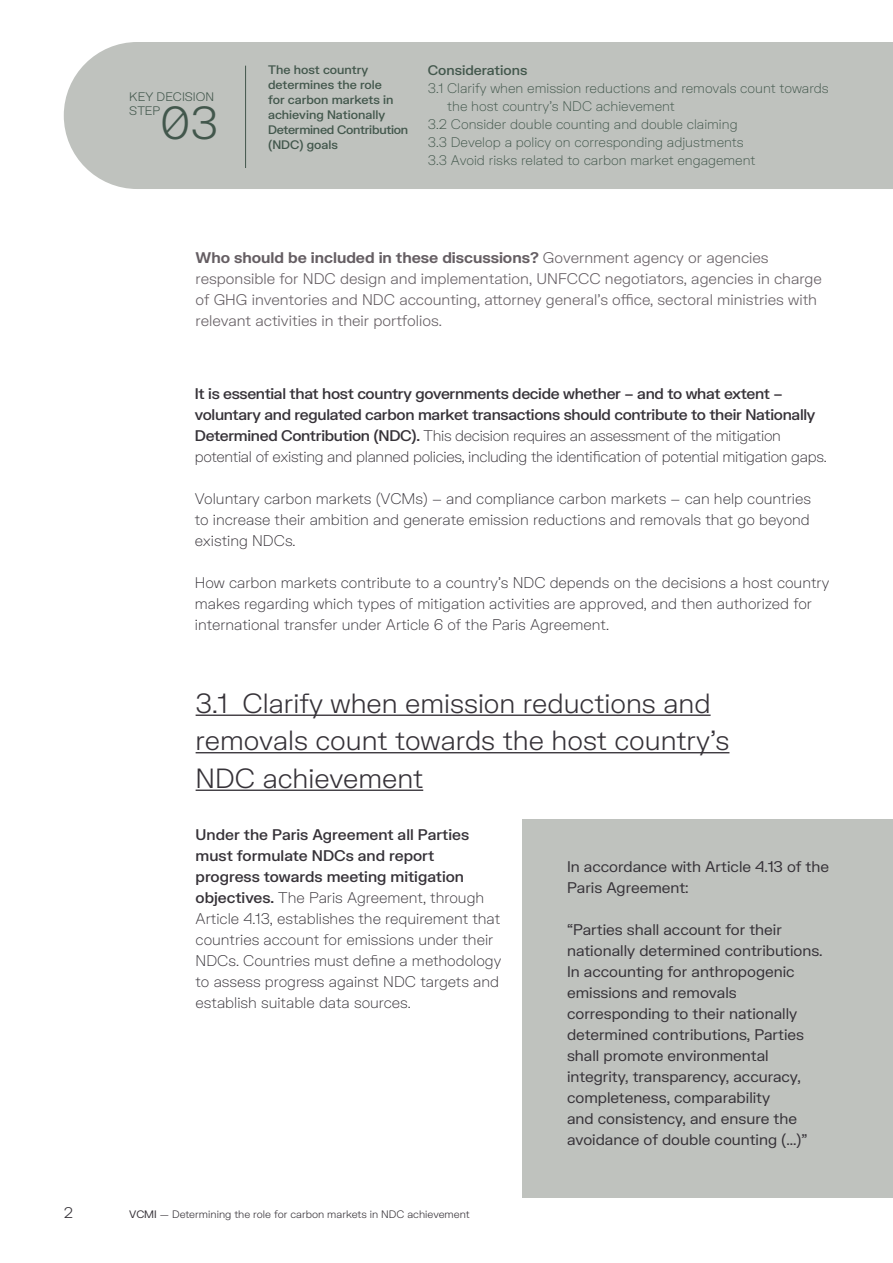
<style>
.page{position:relative;width:893px;height:1263px;background:#fff}
.page>*{position:absolute;margin:0;border:0;box-sizing:border-box;transform-origin:0 0}
.t1{font:300 45px "FK Grotesk";color:#42574c}
.t2{font:300 27px/37.5px "FK Grotesk";color:#363238}
.t3{font:100 15px/21px "FK Grotesk";color:#363238}
.t4{font:15px/21px "FK Grotesk";color:#363238}
.t5{font:500 15px/21px "FK Grotesk";letter-spacing:-.02em;color:#363238}
.t6{font:300 15px/21px "FK Grotesk";color:#655e63}
.t7{font:300 15px "FK Grotesk";color:#363238}
.t8{font:100 13.5px "FK Grotesk";color:#42574c}
.t9{font:500 13.5px "FK Grotesk";color:#42574c}
.t10{font:500 12px/15px "FK Grotesk";color:#42574c}
.t11{font:300 12px/14.4px "FK Grotesk";color:#42574c}
.t12{font:300 10.5px "FK Grotesk";color:#363238}
.s1{font-weight:700}
.s2{font-weight:100}
.s3{font-weight:500}
.s4{font-weight:400}
</style>
<div class="page">
<hr style="left:196px;top:714px;width:515px;height:2px;background:#363238">
<hr style="left:196px;top:752px;width:533px;height:1px;background:#363238">
<hr style="left:196px;top:789px;width:227px;height:2px;background:#363238">
<div style="left:522px;top:819px;width:371px;height:378px;background:#bfc2be"></div>
<div style="left:64px;top:42px;width:829px;height:147px;background:#bfc2be"></div>
<hr style="left:245px;top:66px;width:1px;height:102px;background:#42574c">
<p class="t11" style="left:129px;top:88px;width:86px">KEY DECISION<br>STEP</p>
<h1 class="t1" style="left:160px;top:89px;width:60px">03</h1>
<p class="t10" style="left:268px;top:62px;width:142px">The host country determines the role<br>for carbon markets in achieving Nationally<br>Determined Contribution (NDC) goals</p>
<p class="t9" style="left:428px;top:60px;width:101px">Considerations</p>
<p class="t8" style="left:428px;top:78px;width:402px">3.1 Clarify when emission reductions and removals count towards</p>
<p class="t8" style="left:447px;top:96px;width:229px">the host country’s NDC achievement</p>
<p class="t8" style="left:428px;top:114px;width:311px">3.2 Consider double counting and double claiming</p>
<p class="t8" style="left:428px;top:132px;width:317px">3.3 Develop a policy on corresponding adjustments</p>
<p class="t8" style="left:428px;top:150px;width:329px">3.3 Avoid risks related to carbon market engagement</p>
<p class="t6" style="left:196px;top:246px;width:628px"><span class="s1">Who should be included in these discussions?</span> Government agency or agencies responsible for NDC design and implementation, UNFCCC negotiators, agencies in charge of GHG inventories and NDC accounting, attorney general’s office, sectoral ministries with relevant activities in their portfolios.</p>
<p class="t5" style="left:195px;top:382px;width:633px">It is essential that host country governments decide whether – and to what extent – voluntary and regulated carbon market transactions should contribute to their Nationally Determined Contribution (NDC). <span class="s2">This decision requires an assessment of the mitigation potential of existing and planned policies, including the identification of potential mitigation gaps.</span></p>
<p class="t3" style="left:195px;top:487px;width:618px;text-align:justify">Voluntary carbon markets (VCMs) – and compliance carbon markets – can help countries to increase their ambition and generate emission reductions and removals that go beyond existing NDCs.</p>
<p class="t3" style="left:195px;top:571px;width:636px">How carbon markets contribute to a country's NDC depends on the decisions a host country makes regarding which types of mitigation activities are approved, and then authorized for international transfer under Article 6 of the Paris Agreement.</p>
<h2 class="t2" style="left:196px;top:682px;width:535px">3.1 Clarify when emission reductions and removals count towards the host country’s<br>NDC achievement</h2>
<p class="t3" style="left:196px;top:823px;width:307px"><span class="s3">Under the Paris Agreement all Parties must formulate NDCs and report progress towards meeting mitigation objectives.</span> The Paris Agreement, through Article 4.13, establishes the requirement that countries account for emissions under their NDCs. Countries must define a methodology to assess progress against NDC targets and establish suitable data sources.</p>
<p class="t7" style="left:64px;top:1201px;width:11px">2</p>
<p class="t12" style="left:129px;top:1206px;width:342px"><span class="s4">VCMI</span> — Determining the role for carbon markets in NDC achievement</p>
<p class="t4" style="left:567px;top:855px;width:263px">In accordance with Article 4.13 of the<br>Paris Agreement:</p>
<p class="t4" style="left:567px;top:918px;width:257px">“Parties shall account for their nationally determined contributions.<br>In accounting for anthropogenic emissions and removals corresponding to their nationally determined contributions, Parties shall promote environmental integrity, transparency, accuracy, completeness, comparability<br>and consistency, and ensure the avoidance of double counting (...)”</p>
</div>
